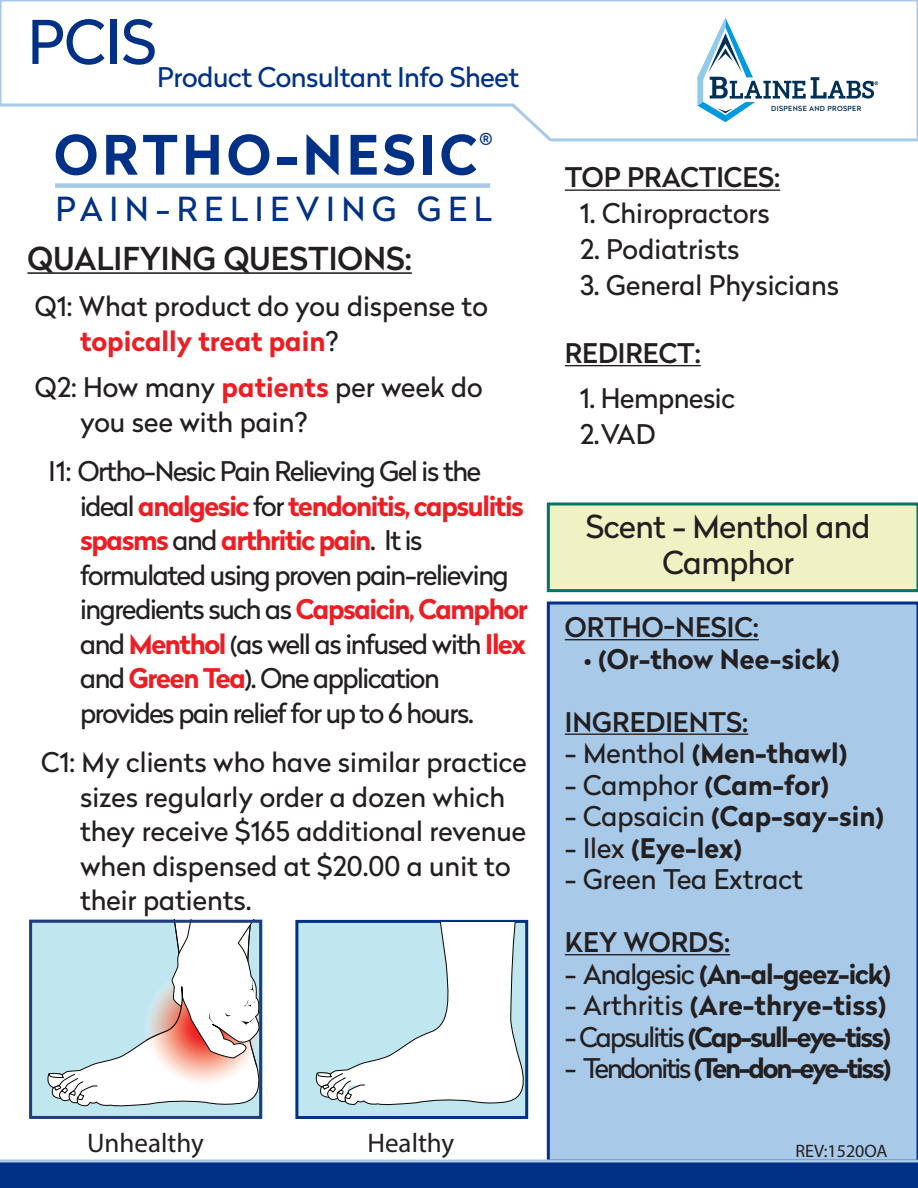
<style>
.page{position:relative;width:918px;height:1188px;background:#fff}
.page>*{position:absolute;margin:0;border:0;box-sizing:border-box;transform-origin:0 0}
.t1{font:60px "Radikal";color:#003186}
.t2{font:700 54.15px "Radikal";letter-spacing:.075em;color:#003186}
.t3{font:33.15px "Radikal";letter-spacing:.2em;color:#003186}
.t4{font:31.5px/36px "Radikal";letter-spacing:-.015em;color:#231f20;text-align:center}
.t5{font:500 31.5px "Radikal";color:#231f20}
.t6{font:27px/34.5px "Radikal";color:#231f20}
.t7{font:27px/34.5px "Radikal";letter-spacing:-.05em;color:#231f20}
.t8{font:700 27px "Radikal";letter-spacing:-.005em;color:#231f20}
.t9{font:500 27px "Radikal";color:#231f20}
.t10{font:700 27px "Radikal";letter-spacing:-.065em;color:#231f20}
.t11{font:700 27px "Radikal";letter-spacing:-.08em;color:#231f20}
.t12{font:700 27px "Radikal";letter-spacing:-.04em;color:#231f20}
.t13{font:27px "Radikal";letter-spacing:-.015em;color:#003186}
.t14{font:27px "Myriad Pro";color:#231f20}
.t15{font:19.5px "Radikal";color:#003186}
.t16{font:18px "Myriad Pro";color:#231f20}
.t17{font:500 7.05px "Radikal";letter-spacing:.05em;color:#003056}
.s1{font-weight:700;color:#ee1d23}
.s2{font-weight:400}
</style>
<div class="page">
<div style="left:547px;top:602px;width:371px;height:558px;background:#a8c9e8"></div>
<hr style="left:565px;top:639px;width:194px;height:1px;background:#231f20">
<hr style="left:565px;top:734px;width:183px;height:1px;background:#231f20">
<hr style="left:565px;top:954px;width:165px;height:1px;background:#231f20">
<div style="left:55px;top:183px;width:435px;height:5px;background:#a8c9e8"></div>
<hr style="left:27px;top:272px;width:385px;height:2px;background:#231f20">
<svg style="left:0;top:0;width:918px;height:142px"></svg>
<svg style="left:697px;top:18px;width:181px;height:104px"></svg>
<svg style="left:0;top:1160px;width:918px;height:28px;background:#0f3e8e"></svg>
<hr style="left:565px;top:189px;width:215px;height:2px;background:#231f20">
<hr style="left:565px;top:365px;width:136px;height:1px;background:#231f20">
<div style="left:29px;top:920px;width:233px;height:199px;background:#c0e6ef"></div>
<svg style="left:47px;top:924px;width:211px;height:183px"></svg>
<div style="left:29px;top:920px;width:233px;height:199px;border:3px solid #223b7f"></div>
<div style="left:295px;top:920px;width:233px;height:199px;background:#c0e6ef;border:3px solid #003186"></div>
<svg style="left:315px;top:923px;width:212px;height:182px"></svg>
<svg style="left:547px;top:502px;width:371px;height:90px;background:#dce9bd"></svg>
<h1 class="t1" style="left:28px;top:-1px;width:130px">PCIS</h1>
<p class="t13" style="left:157px;top:58px;width:364px">Product Consultant Info Sheet</p>
<p class="t15" style="left:480px;top:127px;width:15px">®</p>
<h2 class="t2" style="left:54px;top:115px;width:424px">ORTHO-NESIC</h2>
<p class="t3" style="left:55px;top:185px;width:438px">PAIN-RELIEVING GEL</p>
<p class="t5" style="left:27px;top:236px;width:386px">QUALIFYING QUESTIONS:</p>
<p class="t6" style="left:80px;top:289px;width:409px;text-indent:-45px">Q1: What product do you dispense to <span class="s1">topically treat pain</span>?</p>
<p class="t6" style="left:80px;top:370px;width:404px;text-indent:-45px">Q2: How many <span class="s1">patients</span> per week do you see with pain?</p>
<p class="t7" style="left:80px;top:454px;width:449px;text-indent:-32px">I1: Ortho-Nesic Pain Relieving Gel is the ideal <span class="s1">analgesic</span> for <span class="s1">tendonitis, capsulitis spasms</span> and <span class="s1">arthritic pain</span>. It is formulated using proven pain-relieving ingredients such as <span class="s1">Capsaicin, Camphor </span>and <span class="s1">Menthol</span> (as well as infused with <span class="s1">Ilex </span>and <span class="s1">Green Tea</span>). One application provides pain relief for up to 6 hours.</p>
<p class="t6" style="left:80px;top:745px;width:448px;text-indent:-39px">C1: My clients who have similar practice sizes regularly order a dozen which they receive $165 additional revenue when dispensed at $20.00 a unit to their patients.</p>
<p class="t14" style="left:87px;top:1126px;width:118px">Unhealthy</p>
<p class="t14" style="left:368px;top:1126px;width:88px">Healthy</p>
<p class="t17" style="left:771px;top:103px;width:91px">DISPENSE AND PROSPER</p>
<p class="t9" style="left:565px;top:158px;width:217px">TOP PRACTICES:</p>
<p class="t6" style="left:580px;top:196px;width:192px">1. Chiropractors</p>
<p class="t6" style="left:580px;top:232px;width:161px">2. Podiatrists</p>
<p class="t6" style="left:580px;top:268px;width:261px">3. General Physicians</p>
<p class="t9" style="left:565px;top:334px;width:137px">REDIRECT:</p>
<p class="t6" style="left:580px;top:379px;width:157px;line-height:36px">1. Hempnesic<br>2.VAD</p>
<p class="t4" style="left:586px;top:508px;width:286px">Scent - Menthol and<br>Camphor</p>
<p class="t9" style="left:565px;top:608px;width:196px">ORTHO-NESIC:</p>
<p class="t8" style="left:584px;top:639px;width:257px"><span class="s2">•</span> (Or-thow Nee-sick)</p>
<p class="t9" style="left:565px;top:702px;width:185px">INGREDIENTS:</p>
<p class="t8" style="left:565px;top:733px;width:284px"><span class="s2">- Menthol</span> (Men-thawl)</p>
<p class="t8" style="left:565px;top:765px;width:266px"><span class="s2">- Camphor</span> (Cam-for)</p>
<p class="t8" style="left:565px;top:796px;width:321px"><span class="s2">- Capsaicin</span> (Cap-say-sin)</p>
<p class="t8" style="left:565px;top:828px;width:179px"><span class="s2">- Ilex</span> (Eye-lex)</p>
<p class="t6" style="left:565px;top:861px;width:240px">- Green Tea Extract</p>
<p class="t9" style="left:565px;top:923px;width:167px">KEY WORDS:</p>
<p class="t12" style="left:565px;top:954px;width:328px"><span class="s2">- Analgesic</span> (An-al-geez-ick)</p>
<p class="t8" style="left:565px;top:985px;width:323px"><span class="s2">- Arthritis</span> (Are-thrye-tiss)</p>
<p class="t10" style="left:565px;top:1017px;width:328px"><span class="s2">- Capsulitis</span> (Cap-sull-eye-tiss)</p>
<p class="t11" style="left:565px;top:1048px;width:328px"><span class="s2">- Tendonitis</span> (Ten-don-eye-tiss)</p>
<p class="t16" style="left:795px;top:1140px;width:94px">REV:1520OA</p>
</div>
